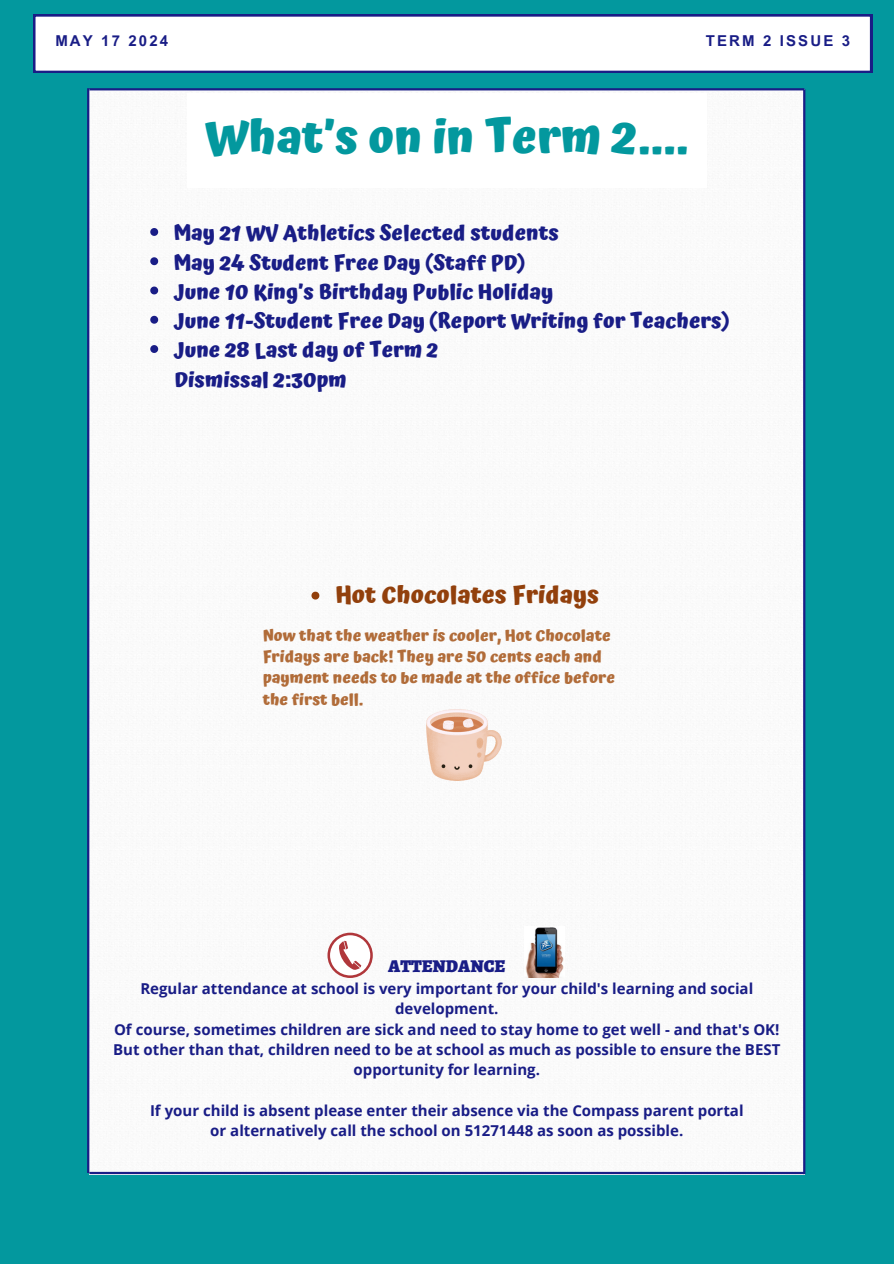
<style>
.page{position:relative;width:894px;height:1264px;background:#fff}
.page>*{position:absolute;margin:0;border:0;box-sizing:border-box;transform-origin:0 0}
.t1{font:700 46.5px "Atma";color:#03989e}
.t2{font:700 24px "Atma";color:#92400c}
.t3{font:700 21px "Atma";color:#191d86}
.t4{font:900 18px "Alegreya";color:#191d86}
.t5{font:700 15.9px/21.3px "Atma";color:#b16c39}
.t6{font:700 15px/20.2px "Open Sans";color:#191d86;text-align:center}
.t7{font:700 15px "Arial MT Pro";letter-spacing:.14em;color:#191d86}
</style>
<div class="page">
<div style="left:0;top:0;width:893px;height:1263px;background:#03989e"></div>
<div style="left:89px;top:90px;width:713px;height:1081px;background:#fafafa"></div>
<svg style="left:150px;top:228px;width:8px;height:8px"></svg>
<svg style="left:150px;top:257px;width:8px;height:8px"></svg>
<svg style="left:150px;top:286px;width:8px;height:8px"></svg>
<svg style="left:150px;top:316px;width:8px;height:8px"></svg>
<svg style="left:150px;top:345px;width:8px;height:8px"></svg>
<hr style="left:89px;top:88px;width:715px;height:2px;background:#191d86">
<hr style="left:89px;top:1171px;width:715px;height:3px;background:#191d86">
<hr style="left:802px;top:89px;width:3px;height:1085px;background:#191d86">
<hr style="left:87px;top:88px;width:2px;height:1084px;background:#191d86">
<div style="left:187px;top:93px;width:519px;height:94px;background:#fff"></div>
<svg style="left:33px;top:14px;width:838px;height:59px;background:#eaeaf4"></svg>
<img style="left:524px;top:926px;width:40px;height:51px">
<svg style="left:327px;top:932px;width:45px;height:45px"></svg>
<div style="left:330px;top:935px;width:40px;height:40px;background:#fff;border-radius:50%"></div>
<svg style="left:339px;top:940px;width:22px;height:30px"></svg>
<svg style="left:311px;top:591px;width:8px;height:8px"></svg>
<img style="left:426px;top:710px;width:75px;height:70px">
<p class="t7" style="left:55px;top:36px;width:114px">MAY 17 2024</p>
<h3 class="t7" style="left:705px;top:36px;width:146px">TERM 2 ISSUE 3</h3>
<p class="t1" style="left:205px;top:110px;width:484px">What’s on in Term 2....</p>
<h5 class="t3" style="left:173px;top:221px;width:386px">May 21 WV Athletics Selected students</h5>
<p class="t3" style="left:173px;top:250px;width:354px">May 24 Student Free Day (Staff PD)</p>
<h1 class="t3" style="left:173px;top:279px;width:381px">June 10 King’s Birthday Public Holiday</h1>
<p class="t3" style="left:173px;top:309px;width:559px">June 11-Student Free Day (Report Writing for Teachers)</p>
<p class="t3" style="left:173px;top:338px;width:266px">June 28 Last day of Term 2</p>
<p class="t3" style="left:175px;top:367px;width:173px">Dismissal 2:30pm</p>
<p class="t2" style="left:335px;top:580px;width:265px">Hot Chocolates Fridays</p>
<p class="t5" style="left:262px;top:624px;width:354px">Now that the weather is cooler, Hot Chocolate Fridays are back! They are 50 cents each and payment needs to be made at the office before the first bell.</p>
<p class="t4" style="left:388px;top:953px;width:119px">ATTENDANCE</p>
<p class="t6" style="left:113px;top:978px;width:668px">Regular attendance at school is very important for your child's learning and social development.<br>Of course, sometimes children are sick and need to stay home to get well - and that's OK!<br>But other than that, children need to be at school as much as possible to ensure the BEST opportunity for learning.</p>
<p class="t6" style="left:150px;top:1099px;width:595px">If your child is absent please enter their absence via the Compass parent portal or alternatively call the school on 51271448 as soon as possible.</p>
</div>
